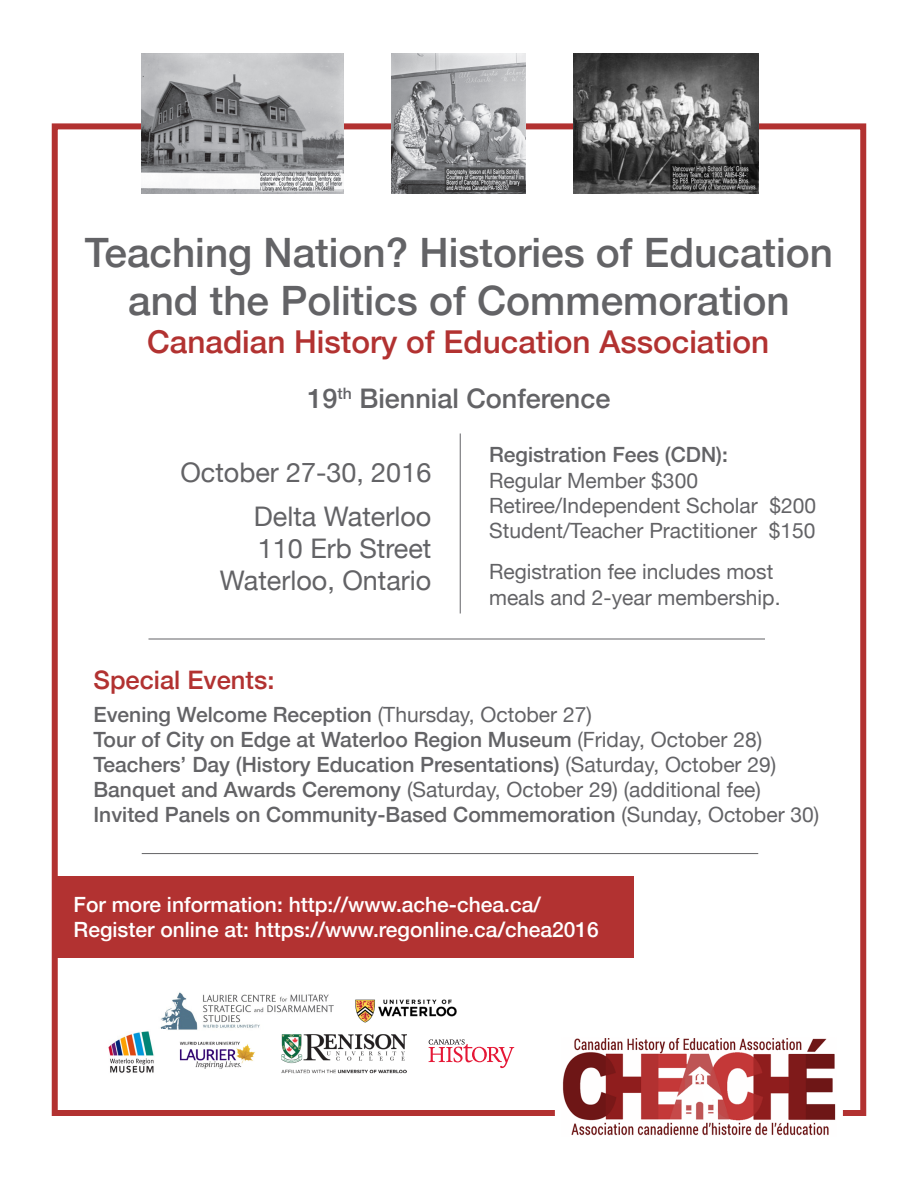
<style>
.page{position:relative;width:918px;height:1188px;background:#fff}
.page>*{position:absolute;margin:0;border:0;box-sizing:border-box;transform-origin:0 0}
.t1{font:500 40.5px "Helvetica Neue";color:#636366}
.t2{font:500 31.5px "Helvetica Neue";color:#b23231}
.t3{font:27px "Helvetica Neue";color:#636366}
.t4{font:500 27px "Helvetica Neue";color:#636366}
.t5{font:500 25.5px "Helvetica Neue";color:#b23231}
.t6{font:500 21px "Helvetica Neue";color:#636366}
.t7{font:21px/25.2px "Helvetica Neue";color:#636366}
.t8{font:500 21px "Helvetica Neue";color:#fff}
.s1{font-weight:400}
.s2{font-weight:500}
</style>
<div class="page">
<div style="left:52px;top:123px;width:814px;height:993px;border:6px solid #b23231"></div>
<div style="left:55px;top:877px;width:579px;height:81px;background:#b23231"></div>
<img style="left:570px;top:1046px;width:258px;height:83px">
<div style="left:555px;top:1031px;width:288px;height:113px;border:14px solid #fff"></div>
<img style="left:392px;top:53px;width:134px;height:141px">
<img style="left:573px;top:53px;width:185px;height:141px">
<img style="left:142px;top:53px;width:202px;height:141px">
<hr style="left:148px;top:639px;width:617px;height:1px;background:#636366">
<hr style="left:142px;top:853px;width:616px;height:1px;background:#636366">
<hr style="left:460px;top:434px;width:1px;height:180px;background:#636366">
<img style="left:160px;top:992px;width:174px;height:38px">
<img style="left:355px;top:999px;width:102px;height:24px">
<img style="left:108px;top:1029px;width:58px;height:44px">
<img style="left:179px;top:1041px;width:76px;height:28px">
<img style="left:281px;top:1034px;width:125px;height:40px">
<svg style="left:429px;top:1039px;width:85px;height:29px"></svg>
<p class="t1" style="left:85px;top:220px;width:750px">Teaching Nation? Histories of Education</p>
<p class="t1" style="left:128px;top:268px;width:663px">and the Politics of Commemoration</p>
<p class="t2" style="left:147px;top:317px;width:624px">Canadian History of Education Association</p>
<p class="t4" style="left:308px;top:377px;width:304px">19<sup>th</sup> Biennial Conference</p>
<p class="t3" style="left:180px;top:453px;width:252px">October 27-30, 2016</p>
<p class="t3" style="left:254px;top:496px;width:179px">Delta Waterloo</p>
<p class="t3" style="left:258px;top:529px;width:175px">110 Erb Street</p>
<p class="t3" style="left:220px;top:561px;width:213px">Waterloo, Ontario</p>
<p class="t5" style="left:93px;top:660px;width:182px">Special Events:</p>
<p class="t6" style="left:489px;top:438px;width:240px">Registration Fees (CDN):</p>
<p class="t7" style="left:489px;top:469px;width:210px">Regular Member $300</p>
<p class="t7" style="left:489px;top:494px;width:329px">Retiree/Independent Scholar $200</p>
<p class="t7" style="left:489px;top:519px;width:328px">Student/Teacher Practitioner $150</p>
<p class="t7" style="left:489px;top:561px;width:293px">Registration fee includes most meals and 2-year membership.</p>
<p class="t6" style="left:93px;top:697px;width:500px">Evening Welcome Reception <span class="s1">(Thursday, October 27)</span></p>
<p class="t6" style="left:93px;top:723px;width:670px">Tour of City on Edge at Waterloo Region Museum <span class="s1">(Friday, October 28)</span></p>
<p class="t6" style="left:93px;top:748px;width:684px">Teachers’ Day (History Education Presentations) <span class="s1">(Saturday, October 29)</span></p>
<p class="t7" style="left:93px;top:778px;width:669px"><span class="s2">Banquet and Awards Ceremony</span> (Saturday, October 29) (additional fee)</p>
<p class="t6" style="left:93px;top:798px;width:727px">Invited Panels on Community-Based Commemoration <span class="s1">(Sunday, October 30)</span></p>
<p class="t8" style="left:74px;top:887px;width:469px">For more information: http://www.ache-chea.ca/</p>
<p class="t8" style="left:74px;top:913px;width:527px">Register online at: https://www.regonline.ca/chea2016</p>
</div>
